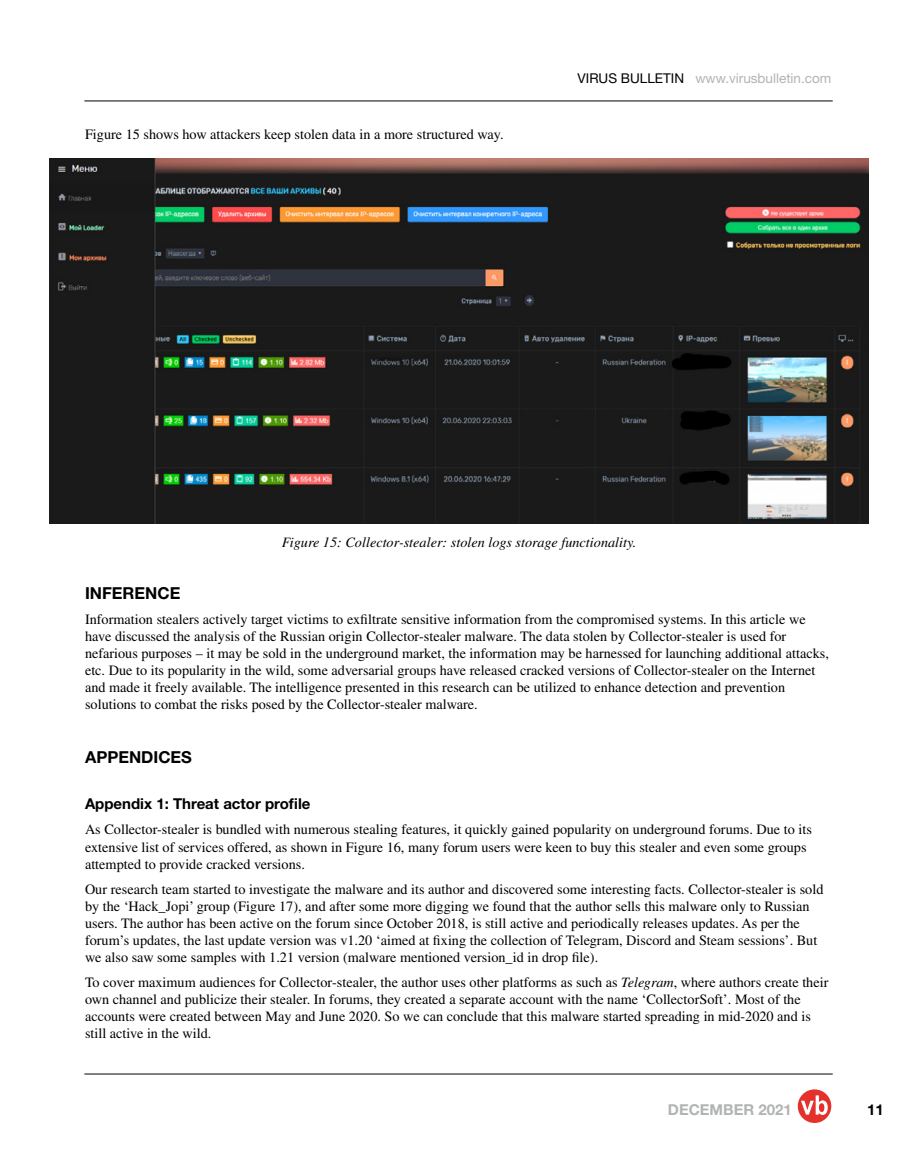
<style>
.page{position:relative;width:918px;height:1166px;background:#fff}
.page>*{position:absolute;margin:0;border:0;box-sizing:border-box;transform-origin:0 0}
.t1{font:700 16.5px "Helvetica Neue";color:#000}
.t2{font:700 15px "Helvetica Neue";color:#000}
.t3{font:700 15px "Helvetica Neue";color:#b1b3b4}
.t4{font:14.25px/17.1px "Times";color:#000}
.t5{font:italic 14.25px "Times";color:#000}
.t6{font:13.5px "Helvetica Neue";color:#b1b3b4}
.s1{color:#000}
.s2{font-style:italic}
</style>
<div class="page">
<div style="left:798px;top:1089px;width:33px;height:33px;background:#e4312b;border-radius:50%"></div>
<svg style="left:801px;top:1095px;width:27px;height:19px"></svg>
<hr style="left:84px;top:1073px;width:749px;height:1px;background:#000">
<hr style="left:84px;top:101px;width:749px;height:1px;background:#000">
<img style="left:50px;top:159px;width:818px;height:364px">
<p class="t4" style="left:85px;top:125px;width:420px">Figure 15 shows how attackers keep stolen data in a more structured way.</p>
<p class="t6" style="left:578px;top:70px;width:255px"><span class="s1">VIRUS BULLETIN</span> www.virusbulletin.com</p>
<p class="t5" style="left:282px;top:534px;width:356px">Figure 15: Collector-stealer: stolen logs storage functionality.</p>
<p class="t1" style="left:85px;top:582px;width:97px">INFERENCE</p>
<p class="t4" style="left:85px;top:610px;width:745px">Information stealers actively target victims to exfiltrate sensitive information from the compromised systems. In this article we have discussed the analysis of the Russian origin Collector-stealer malware. The data stolen by Collector-stealer is used for nefarious purposes – it may be sold in the underground market, the information may be harnessed for launching additional attacks, etc. Due to its popularity in the wild, some adversarial groups have released cracked versions of Collector-stealer on the Internet and made it freely available. The intelligence presented in this research can be utilized to enhance detection and prevention solutions to combat the risks posed by the Collector-stealer malware.</p>
<p class="t1" style="left:85px;top:747px;width:108px">APPENDICES</p>
<p class="t2" style="left:85px;top:794px;width:227px">Appendix 1: Threat actor profile</p>
<p class="t4" style="left:85px;top:820px;width:728px">As Collector-stealer is bundled with numerous stealing features, it quickly gained popularity on underground forums. Due to its extensive list of services offered, as shown in Figure 16, many forum users were keen to buy this stealer and even some groups attempted to provide cracked versions.</p>
<p class="t4" style="left:85px;top:880px;width:740px">Our research team started to investigate the malware and its author and discovered some interesting facts. Collector-stealer is sold by the ‘Hack_Jopi’ group (Figure 17), and after some more digging we found that the author sells this malware only to Russian users. The author has been active on the forum since October 2018, is still active and periodically releases updates. As per the forum’s updates, the last update version was v1.20 ‘aimed at fixing the collection of Telegram, Discord and Steam sessions’. But we also saw some samples with 1.21 version (malware mentioned version_id in drop file).</p>
<p class="t4" style="left:85px;top:973px;width:745px">To cover maximum audiences for Collector-stealer, the author uses other platforms as such as <span class="s2">Telegram</span>, where authors create their own channel and publicize their stealer. In forums, they created a separate account with the name ‘CollectorSoft’. Most of the accounts were created between May and June 2020. So we can conclude that this malware started spreading in mid-2020 and is still active in the wild.</p>
<p class="t3" style="left:668px;top:1099px;width:125px">DECEMBER 2021</p>
<p class="t2" style="left:867px;top:1099px;width:18px">11</p>
</div>
